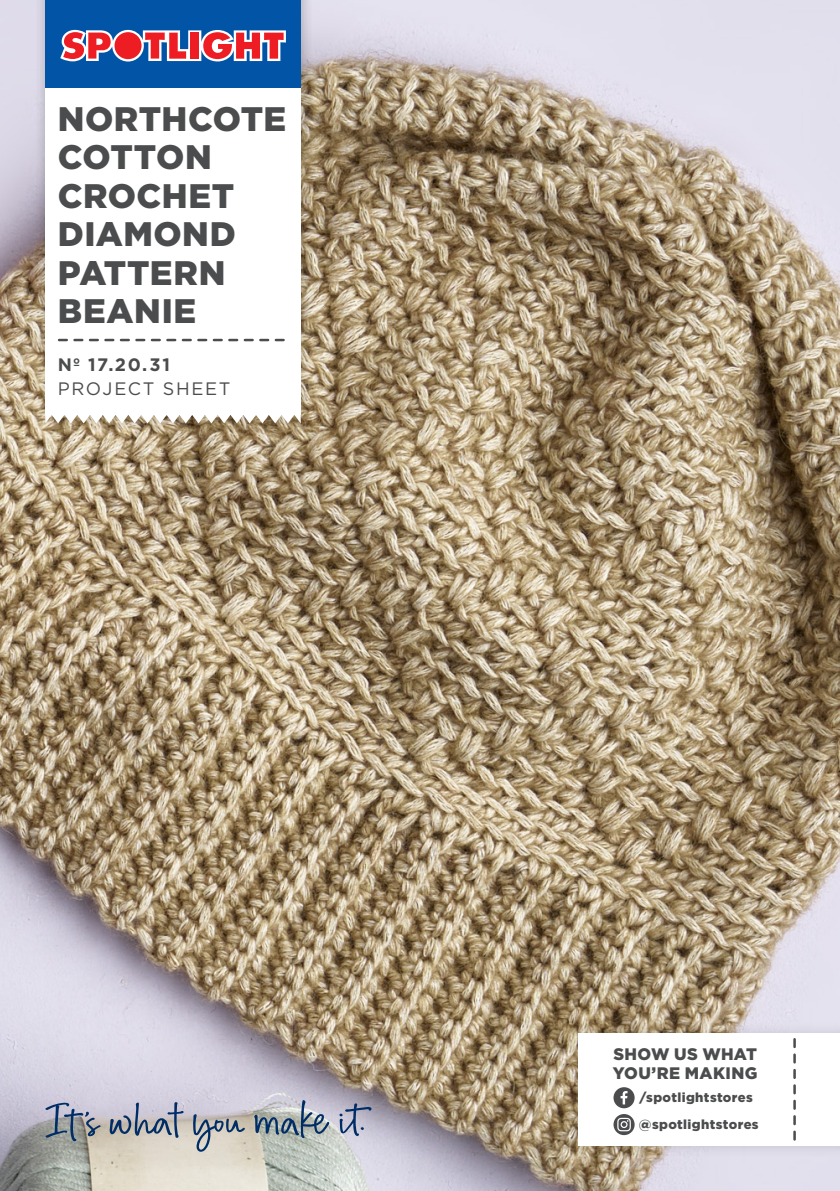
<style>
.page{position:relative;width:840px;height:1191px;background:#fff}
.page>*{position:absolute;margin:0;border:0;box-sizing:border-box;transform-origin:0 0}
.t1{font:900 40px/38.4px "Gotham";letter-spacing:.045em;color:#4b4c4d}
.t2{font:900 34px/38.4px "Gotham";letter-spacing:.015em;color:#4b4c4d}
.t3{font:18px/24px "Gotham";letter-spacing:.095em;color:#4b4c4d}
.t4{font:900 16.6px/19.4px "Gotham";letter-spacing:.02em;color:#4b4c4d}
.t5{font:900 13px/26.8px "Gotham";letter-spacing:.025em;color:#4b4c4d}
.s1{font-weight:700}
</style>
<div class="page">
<img style="left:0;top:0;width:839px;height:1191px">
<div style="left:566px;top:1022px;width:273px;height:137px;background:#231f20;opacity:.15"></div>
<div style="left:577px;top:1033px;width:262px;height:112px;background:#fff"></div>
<svg style="left:793px;top:1039px;width:2px;height:100px"></svg>
<div style="left:613px;top:1087px;width:21px;height:21px;background:#4b4c4d;border-radius:50%"></div>
<svg style="left:620px;top:1091px;width:7px;height:13px"></svg>
<svg style="left:613px;top:1114px;width:21px;height:21px"></svg>
<svg style="left:617px;top:1117px;width:13px;height:14px"></svg>
<svg style="left:193px;top:1114px;width:52px;height:37px;background:#aaacae"></svg>
<svg style="left:45px;top:1102px;width:56px;height:39px;background:#959aa6"></svg>
<svg style="left:109px;top:1102px;width:74px;height:35px;background:#a1a6b3"></svg>
<svg style="left:339px;top:1103px;width:32px;height:33px"></svg>
<svg style="left:254px;top:1100px;width:75px;height:38px;background:#9ca6ae"></svg>
<div style="left:34px;top:0;width:280px;height:435px;background:#231f20;opacity:.15"></div>
<div style="left:45px;top:0;width:255px;height:89px;background:#0154a6"></div>
<svg style="left:60px;top:30px;width:226px;height:31px;background:#c67082"></svg>
<svg style="left:45px;top:415px;width:255px;height:8px"></svg>
<div style="left:45px;top:89px;width:255px;height:326px;background:#fff"></div>
<svg style="left:57px;top:339px;width:228px;height:3px"></svg>
<p class="t2" style="left:58px;top:99px;width:230px">NORTHCOTE<br>COTTON<br>CROCHET<br>DIAMOND<br>PATTERN<br>BEANIE</p>
<p class="t3" style="left:58px;top:352px;width:174px"><span class="s1">Nº 17.20.31<br></span>PROJECT SHEET</p>
<p class="t1" style="left:58px;top:102px;width:155px">XXXX<br>XXXXX<br>XXXXX<br>XXX</p>
<p class="t3" style="left:58px;top:304px;width:174px">PROJECT SHEET</p>
<p class="t4" style="left:612px;top:1043px;width:146px">SHOW US WHAT<br>YOU’RE MAKING</p>
<p class="t5" style="left:638px;top:1084px;width:121px">/spotlightstores @spotlightstores</p>
</div>
